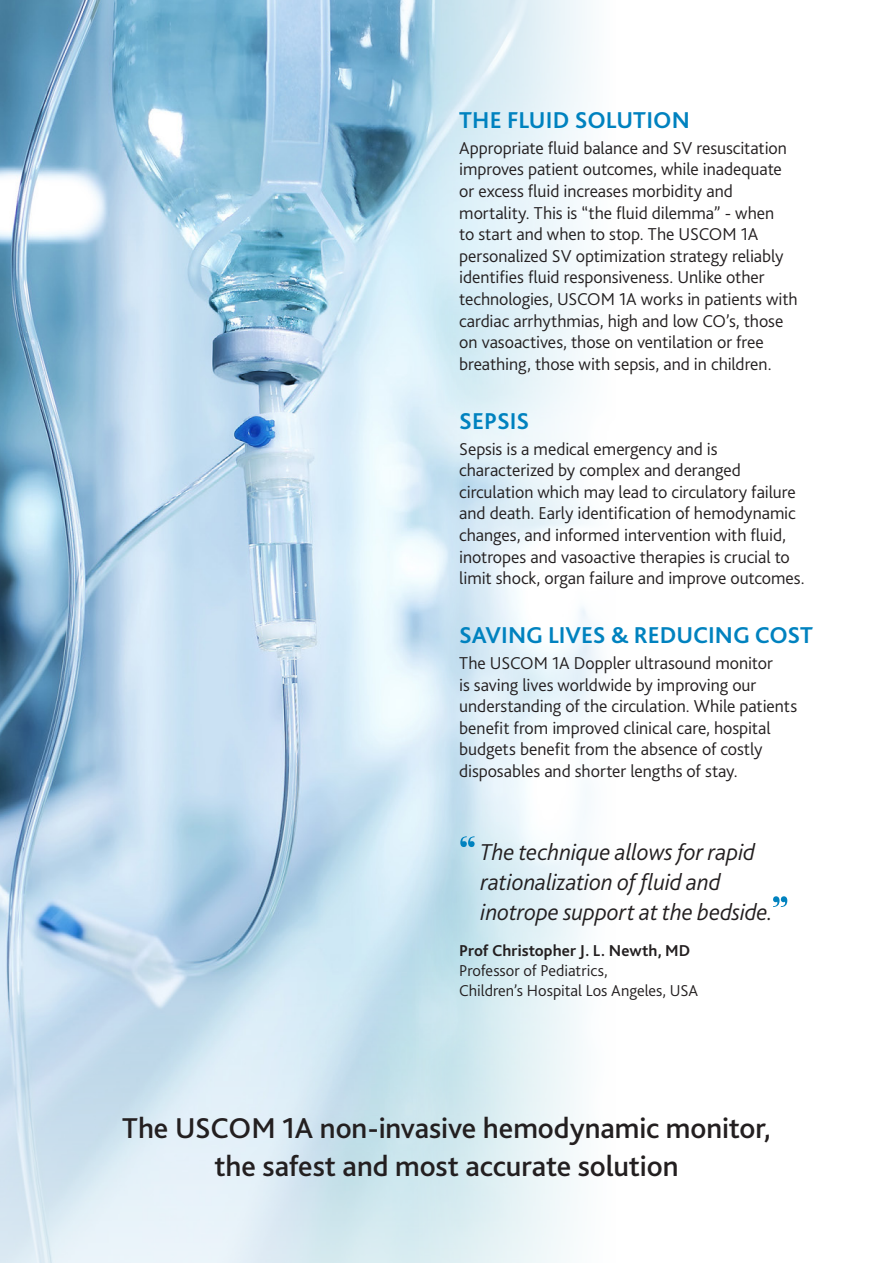
<style>
.page{position:relative;width:893px;height:1263px;background:#fff}
.page>*{position:absolute;margin:0;border:0;box-sizing:border-box;transform-origin:0 0}
.t1{font:54px "Modern";color:#0082bf}
.t2{font:500 30px/37.5px "Bliss 2";letter-spacing:-.005em;color:#231f20;text-align:center}
.t3{font:italic 300 24px/30px "Bliss 2";letter-spacing:-.005em;color:#231f20}
.t4{font:700 24px "Bliss 2";color:#0082bf}
.t5{font:300 18px/21.6px "Bliss 2";letter-spacing:-.005em;color:#231f20}
.t6{font:300 16.5px/19.8px "Bliss 2";letter-spacing:-.005em;color:#231f20}
.s1{font-family:"Modern";font-weight:400;font-style:normal;font-size:54px;color:#0082bf}
.s2{font-weight:700}
</style>
<div class="page">
<img style="left:0;top:0;width:378px;height:1263px">
<svg style="left:378px;top:0;width:221px;height:1263px"></svg>
<p class="t4" style="left:459px;top:105px;width:232px">THE FLUID SOLUTION</p>
<p class="t5" style="left:459px;top:137px;width:340px">Appropriate fluid balance and SV resuscitation improves patient outcomes, while inadequate or excess fluid increases morbidity and mortality. This is “the fluid dilemma” - when<br>to start and when to stop. The USCOM 1A personalized SV optimization strategy reliably identifies fluid responsiveness. Unlike other technologies, USCOM 1A works in patients with cardiac arrhythmias, high and low CO’s, those on vasoactives, those on ventilation or free breathing, those with sepsis, and in children.</p>
<p class="t4" style="left:459px;top:406px;width:72px">SEPSIS</p>
<p class="t5" style="left:459px;top:437px;width:347px">Sepsis is a medical emergency and is characterized by complex and deranged circulation which may lead to circulatory failure and death. Early identification of hemodynamic changes, and informed intervention with fluid, inotropes and vasoactive therapies is crucial to limit shock, organ failure and improve outcomes.</p>
<p class="t4" style="left:459px;top:620px;width:355px">SAVING LIVES &amp; REDUCING COST</p>
<p class="t5" style="left:459px;top:652px;width:339px">The USCOM 1A Doppler ultrasound monitor<br>is saving lives worldwide by improving our understanding of the circulation. While patients benefit from improved clinical care, hospital budgets benefit from the absence of costly disposables and shorter lengths of stay.</p>
<p class="t3" style="left:481px;top:836px;width:294px;text-indent:-21px"><span class="s1">“</span> The technique allows for rapid rationalization of fluid and inotrope support at the bedside.</p>
<p class="t1" style="left:772px;top:895px;width:18px">”</p>
<p class="t6" style="left:459px;top:940px;width:241px"><span class="s2">Prof Christopher J. L. Newth, MD<br></span>Professor of Pediatrics,<br>Children’s Hospital Los Angeles, USA</p>
<p class="t2" style="left:122px;top:1109px;width:650px">The USCOM 1A non-invasive hemodynamic monitor, the safest and most accurate solution</p>
</div>
